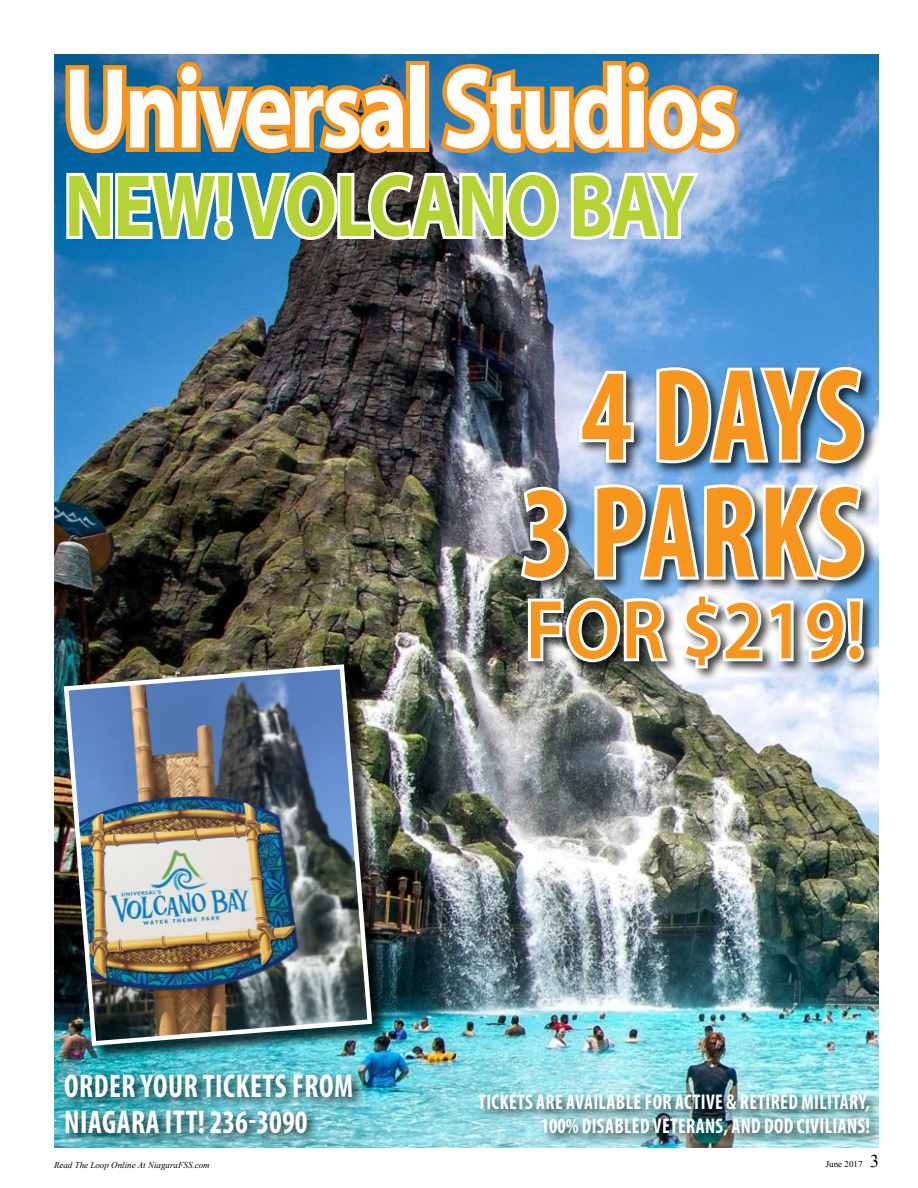
<style>
.page{position:relative;width:918px;height:1188px;background:#fff}
.page>*{position:absolute;margin:0;border:0;box-sizing:border-box;transform-origin:0 0}
.t1{font:700 condensed 132px/117px "Myriad Pro";letter-spacing:.015em;color:#f7961e;text-align:center;scale:.91 1}
.t2{font:700 115.5px "Myriad Pro";letter-spacing:-.04em;color:#fff;scale:.82 1}
.t3{font:700 89.1px "Myriad Pro";letter-spacing:-.02em;color:#b5d334;scale:.82 1}
.t4{font:600 84.15px "Myriad Pro";letter-spacing:.01em;color:#f7961e;scale:.91 1}
.t5{font:700 condensed 33px/36px "Myriad Pro";letter-spacing:.02em;color:#fff;scale:.91 1}
.t6{font:700 condensed 21.45px/23.4px "Myriad Pro";letter-spacing:.02em;color:#fff;text-align:right;scale:.91 1}
.t7{font:18px "Times New Roman";color:#000}
.t8{font:italic 9px "Times New Roman";color:#000}
.t9{font:9px "Times New Roman";color:#000}
</style>
<div class="page">
<img style="left:54px;top:54px;width:825px;height:1094px">
<div style="left:66px;top:667px;width:323px;height:396px;background:#000;opacity:.75"></div>
<img style="left:61px;top:662px;width:314px;height:386px">
<svg style="left:61px;top:57px;width:353px;height:101px;background:#857d5c"></svg>
<div style="left:406px;top:61px;width:23px;height:91px;border:9px solid #f7961e"></div>
<svg style="left:433px;top:56px;width:311px;height:103px;background:#968b6e"></svg>
<img style="left:63px;top:168px;width:641px;height:76px">
<div style="left:518px;top:364px;width:359px;height:317px;background:#000;opacity:.75"></div>
<svg style="left:576px;top:368px;width:61px;height:98px"></svg>
<svg style="left:653px;top:364px;width:214px;height:102px"></svg>
<img style="left:516px;top:484px;width:56px;height:100px">
<svg style="left:591px;top:480px;width:276px;height:103px"></svg>
<svg style="left:525px;top:594px;width:148px;height:71px"></svg>
<svg style="left:679px;top:591px;width:188px;height:80px"></svg>
<div style="left:62px;top:1071px;width:303px;height:74px;background:#000;opacity:.75"></div>
<div style="left:475px;top:1091px;width:407px;height:56px;background:#000;opacity:.75"></div>
<h2 class="t2" style="left:64px;top:33px;width:823px">Universal Studios</h2>
<h3 class="t3" style="left:65px;top:148px;width:770px">NEW! VOLCANO BAY</h3>
<h1 class="t1" style="left:521px;top:354px;width:377px">4 DAYS<br>3 PARKS</h1>
<h3 class="t4" style="left:526px;top:576px;width:374px">FOR $219!</h3>
<h3 class="t5" style="left:64px;top:1067px;width:319px">ORDER YOUR TICKETS FROM<br>NIAGARA ITT! 236-3090</h3>
<p class="t6" style="left:478px;top:1090px;width:432px">TICKETS ARE AVAILABLE FOR ACTIVE &amp; RETIRED MILITARY,<br>100% DISABLED VETERANS, AND DOD CIVILIANS!</p>
<p class="t8" style="left:54px;top:1159px;width:157px">Read The Loop Online At NiagaraFSS.com</p>
<p class="t9" style="left:826px;top:1158px;width:38px">June 2017</p>
<p class="t7" style="left:870px;top:1149px;width:10px">3</p>
</div>
